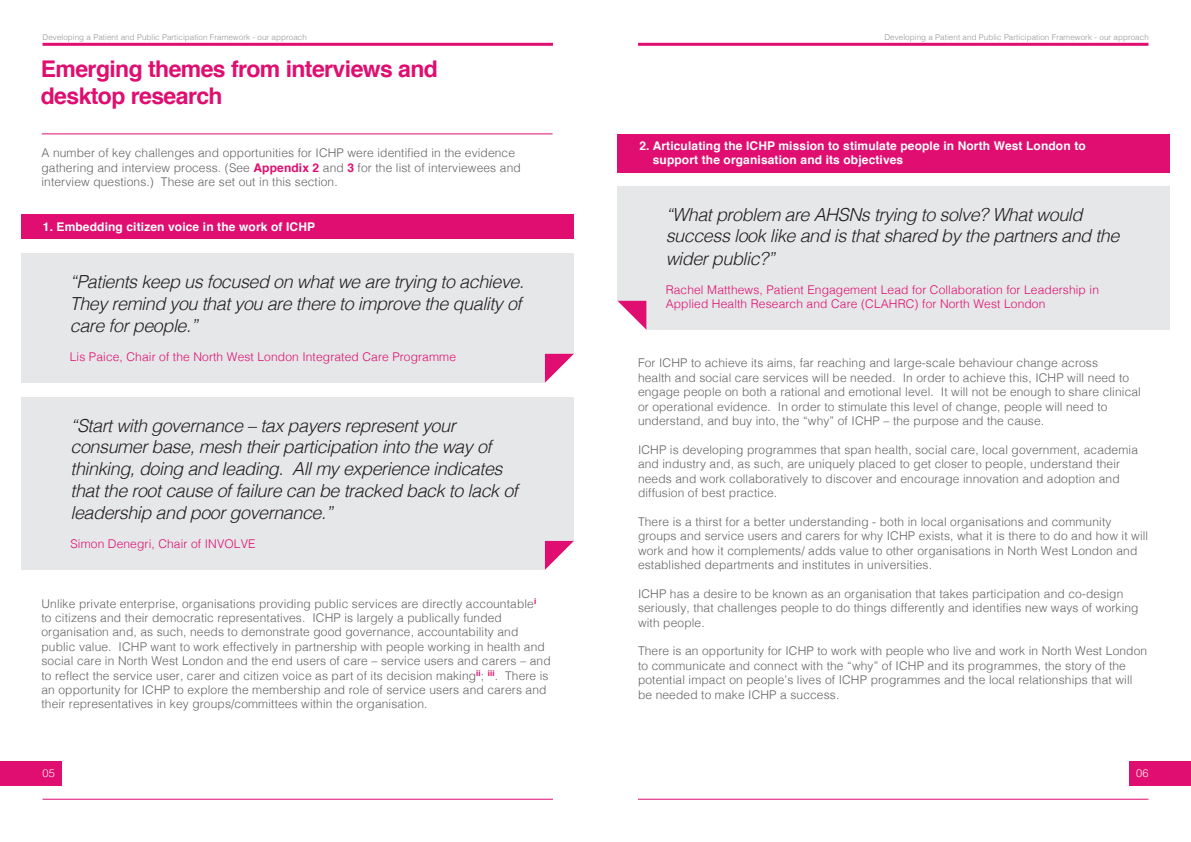
<style>
.page{position:relative;width:1191px;height:842px;background:#fff}
.page>*{position:absolute;margin:0;border:0;box-sizing:border-box;transform-origin:0 0}
.t1{font:700 23px/27.6px "Helvetica";letter-spacing:-.025em;color:#df0e70}
.t2{font:italic 300 18px/22.2px "Helvetica";letter-spacing:-.025em;color:#231f20}
.t3{font:300 12px/14.4px "Helvetica";letter-spacing:.01em;color:#636366}
.t4{font:300 12px/14.4px "Helvetica";letter-spacing:.01em;color:#df0e70}
.t5{font:700 12px/14.4px "Helvetica";letter-spacing:.01em;color:#fff}
.t6{font:300 11px "Helvetica Neue";color:#fff}
.t7{font:300 11px "Helvetica";color:#fff}
.t8{font:300 8px "Helvetica";letter-spacing:.01em;color:#939598}
.s1{font-weight:700;color:#df0e70}
.s2{font-family:"Helvetica"}
</style>
<div class="page">
<hr style="left:638px;top:799px;width:510px;height:1px;background:#df0e70">
<hr style="left:638px;top:43px;width:510px;height:3px;background:#df0e70">
<div style="left:1129px;top:761px;width:62px;height:24px;background:#df0e70"></div>
<hr style="left:43px;top:43px;width:510px;height:3px;background:#df0e70">
<hr style="left:43px;top:799px;width:510px;height:1px;background:#df0e70">
<div style="left:0;top:761px;width:62px;height:24px;background:#df0e70"></div>
<div style="left:21px;top:253px;width:553px;height:130px;background:#e6e7e9"></div>
<div style="left:21px;top:397px;width:553px;height:173px;background:#e6e7e9"></div>
<svg style="left:545px;top:354px;width:29px;height:29px"></svg>
<svg style="left:545px;top:541px;width:29px;height:29px"></svg>
<hr style="left:42px;top:133px;width:510px;height:1px;background:#df0e70">
<div style="left:21px;top:215px;width:553px;height:24px;background:#df0e70"></div>
<div style="left:617px;top:134px;width:553px;height:38px;background:#df0e70"></div>
<div style="left:617px;top:187px;width:553px;height:143px;background:#e6e7e9"></div>
<svg style="left:617px;top:301px;width:29px;height:29px"></svg>
<p class="t8" style="left:43px;top:30px;width:266px">Developing a Patient and Public Participation Framework - our approach</p>
<p class="t8" style="left:884px;top:30px;width:266px">Developing a Patient and Public Participation Framework - our approach</p>
<h1 class="t1" style="left:41px;top:55px;width:399px">Emerging themes from interviews and desktop research</h1>
<p class="t3" style="left:41px;top:145px;width:481px">A number of key challenges and opportunities for ICHP were identified in the evidence gathering and interview process. (See <span class="s1">Appendix 2</span> and <span class="s1">3</span> for the list of interviewees and interview questions.) These are set out in this section.</p>
<p class="t5" style="left:43px;top:219px;width:274px">1. Embedding citizen voice in the work of ICHP</p>
<h2 class="t2" style="left:70px;top:269px;width:456px">“Patients keep us focused on what we are trying to achieve.<br>They remind you that you are there to improve the quality of care for people.”</h2>
<p class="t4" style="left:70px;top:349px;width:388px">Lis Paice, Chair of the North West London Integrated Care Programme</p>
<p class="t2" style="left:71px;top:413px;width:449px;line-height:21.9px">“Start with governance – tax payers represent your consumer base, mesh their participation into the way of thinking, doing and leading. All my experience indicates that the root cause of failure can be tracked back to lack of leadership and poor governance.”</p>
<p class="t4" style="left:71px;top:536px;width:186px">Simon Denegri, Chair of INVOLVE</p>
<p class="t3" style="left:41px;top:595px;width:511px">Unlike private enterprise, organisations providing public services are directly accountable<sup>i<br></sup>to citizens and their democratic representatives. ICHP is largely a publically funded organisation and, as such, needs to demonstrate good governance, accountability and public value. ICHP want to work effectively in partnership with people working in health and social care in North West London and the end users of care – service users and carers – and to reflect the service user, carer and citizen voice as part of its decision making<sup>ii</sup>; <sup>iii</sup>. There is an opportunity for ICHP to explore the membership and role of service users and carers and their representatives in key groups/committees within the organisation.</p>
<p class="t5" style="left:653px;top:139px;width:434px;text-indent:-13px">2. Articulating the ICHP mission to stimulate people in North West London to support the organisation and its objectives</p>
<h2 class="t2" style="left:665px;top:202px;width:455px">“What problem are AHSNs trying to solve? What would success look like and is that shared by the partners and the wider public?”</h2>
<p class="t4" style="left:665px;top:282px;width:435px">Rachel Matthews, Patient Engagement Lead for Collaboration for Leadership in<br>Applied Health Research and Care (CLAHRC) for North West London</p>
<p class="t3" style="left:638px;top:355px;width:504px">For ICHP to achieve its aims, far reaching and large-scale behaviour change across<br>health and social care services will be needed. In order to achieve this, ICHP will need to engage people on both a rational and emotional level. It will not be enough to share clinical or operational evidence. In order to stimulate this level of change, people will need to understand, and buy into, the “why” of ICHP – the purpose and the cause.</p>
<p class="t3" style="left:638px;top:441px;width:501px">ICHP is developing programmes that span health, social care, local government, academia and industry and, as such, are uniquely placed to get closer to people, understand their needs and work collaboratively to discover and encourage innovation and adoption and diffusion of best practice.</p>
<p class="t3" style="left:638px;top:513px;width:512px">There is a thirst for a better understanding - both in local organisations and community groups and service users and carers for why ICHP exists, what it is there to do and how it will work and how it complements/ adds value to other organisations in North West London and established departments and institutes in universities.</p>
<p class="t3" style="left:638px;top:585px;width:502px">ICHP has a desire to be known as an organisation that takes participation and co-design seriously, that challenges people to do things differently and identifies new ways of working with people.</p>
<p class="t3" style="left:638px;top:643px;width:510px">There is an opportunity for ICHP to work with people who live and work in North West London to communicate and connect with the “why” of ICHP and its programmes, the story of the potential impact on people’s lives of ICHP programmes and the local relationships that will be needed to make ICHP a success.</p>
<p class="t6" style="left:43px;top:764px;width:14px">11<span class="s2">05</span></p>
<p class="t7" style="left:1136px;top:764px;width:14px">06</p>
</div>
